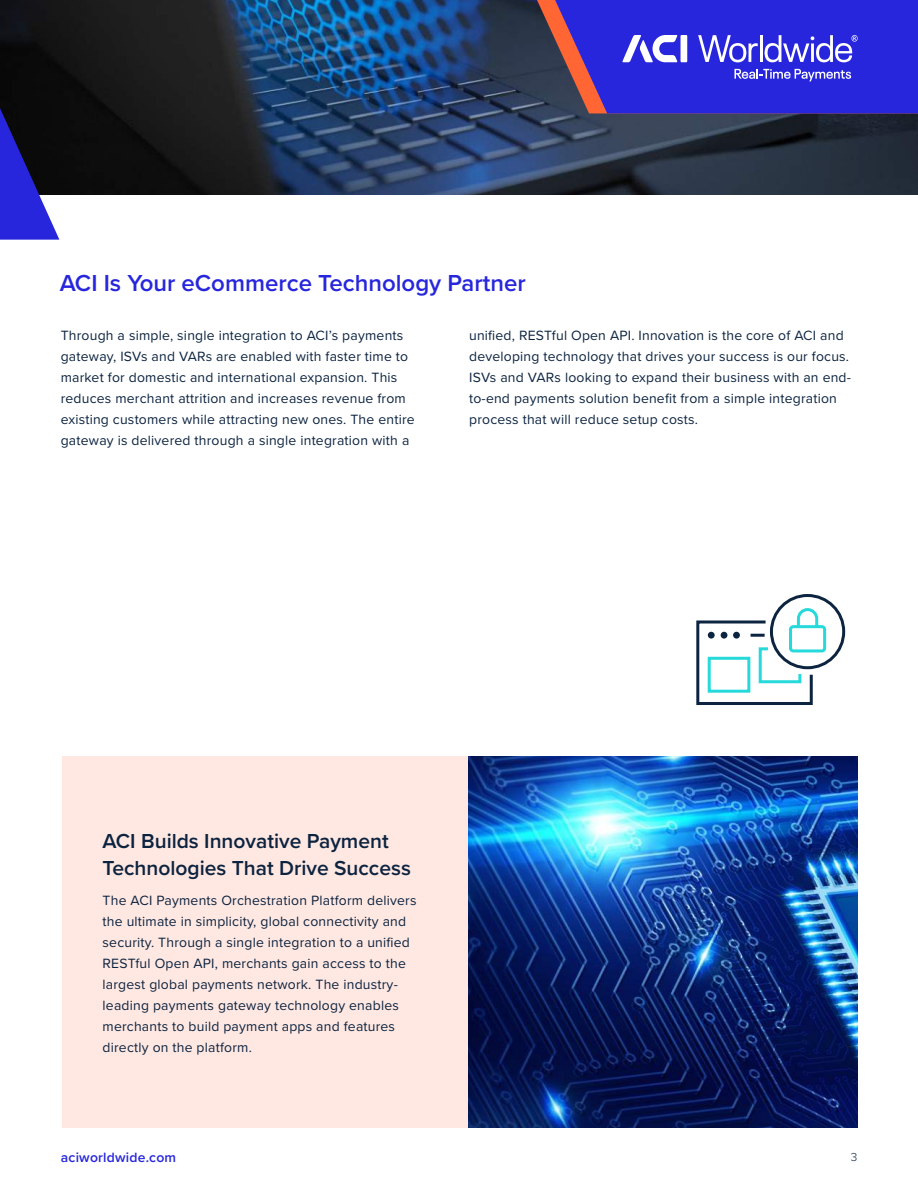
<style>
.page{position:relative;width:918px;height:1188px;background:#fff}
.page>*{position:absolute;margin:0;border:0;box-sizing:border-box;transform-origin:0 0}
.t1{font:600 24px "Proxima Nova";color:#2726dd}
.t2{font:600 21px/27px "Proxima Nova";color:#0c2340}
.t3{font:13.95px/21px "Proxima Nova";letter-spacing:.015em;color:#0c2340}
.t4{font:600 13.95px "Proxima Nova";letter-spacing:.015em;color:#2726dd}
.t5{font:300 12px "Proxima Nova";color:#0c2340}
</style>
<div class="page">
<div style="left:62px;top:756px;width:795px;height:371px;background:#ffe8e1"></div>
<img style="left:1px;top:0;width:917px;height:195px">
<svg style="left:0;top:108px;width:59px;height:132px"></svg>
<svg style="left:537px;top:0;width:381px;height:113px"></svg>
<img style="left:468px;top:756px;width:389px;height:371px">
<svg style="left:771px;top:595px;width:73px;height:73px"></svg>
<div style="left:770px;top:594px;width:75px;height:75px;border:3px solid #0d2440;border-radius:50%"></div>
<svg style="left:696px;top:607px;width:132px;height:98px"></svg>
<hr style="left:751px;top:634px;width:14px;height:3px;background:#0d2440">
<div style="left:708px;top:632px;width:7px;height:7px;background:#0d2440;border-radius:50%"></div>
<div style="left:721px;top:632px;width:6px;height:7px;background:#0d2440;border-radius:50%"></div>
<div style="left:733px;top:632px;width:7px;height:7px;background:#0d2440;border-radius:50%"></div>
<h1 class="t1" style="left:60px;top:273px;width:468px">ACI Is Your eCommerce Technology Partner</h1>
<p class="t3" style="left:61px;top:326px;width:355px">Through a simple, single integration to ACI’s payments gateway, ISVs and VARs are enabled with faster time to market for domestic and international expansion. This reduces merchant attrition and increases revenue from existing customers while attracting new ones. The entire gateway is delivered through a single integration with a</p>
<p class="t3" style="left:469px;top:326px;width:383px">unified, RESTful Open API. Innovation is the core of ACI and developing technology that drives your success is our focus.<br>ISVs and VARs looking to expand their business with an end&shy;to-end payments solution benefit from a simple integration process that will reduce setup costs.</p>
<h2 class="t2" style="left:103px;top:829px;width:310px">ACI Builds Innovative Payment<br>Technologies That Drive Success</h2>
<p class="t3" style="left:103px;top:890px;width:315px">The ACI Payments Orchestration Platform delivers the ultimate in simplicity, global connectivity and security. Through a single integration to a unified RESTful Open API, merchants gain access to the largest global payments network. The industry&shy;leading payments gateway technology enables merchants to build payment apps and features directly on the platform.</p>
<p class="t4" style="left:61px;top:1152px;width:117px">aciworldwide.com</p>
<p class="t5" style="left:851px;top:1152px;width:8px">3</p>
</div>
